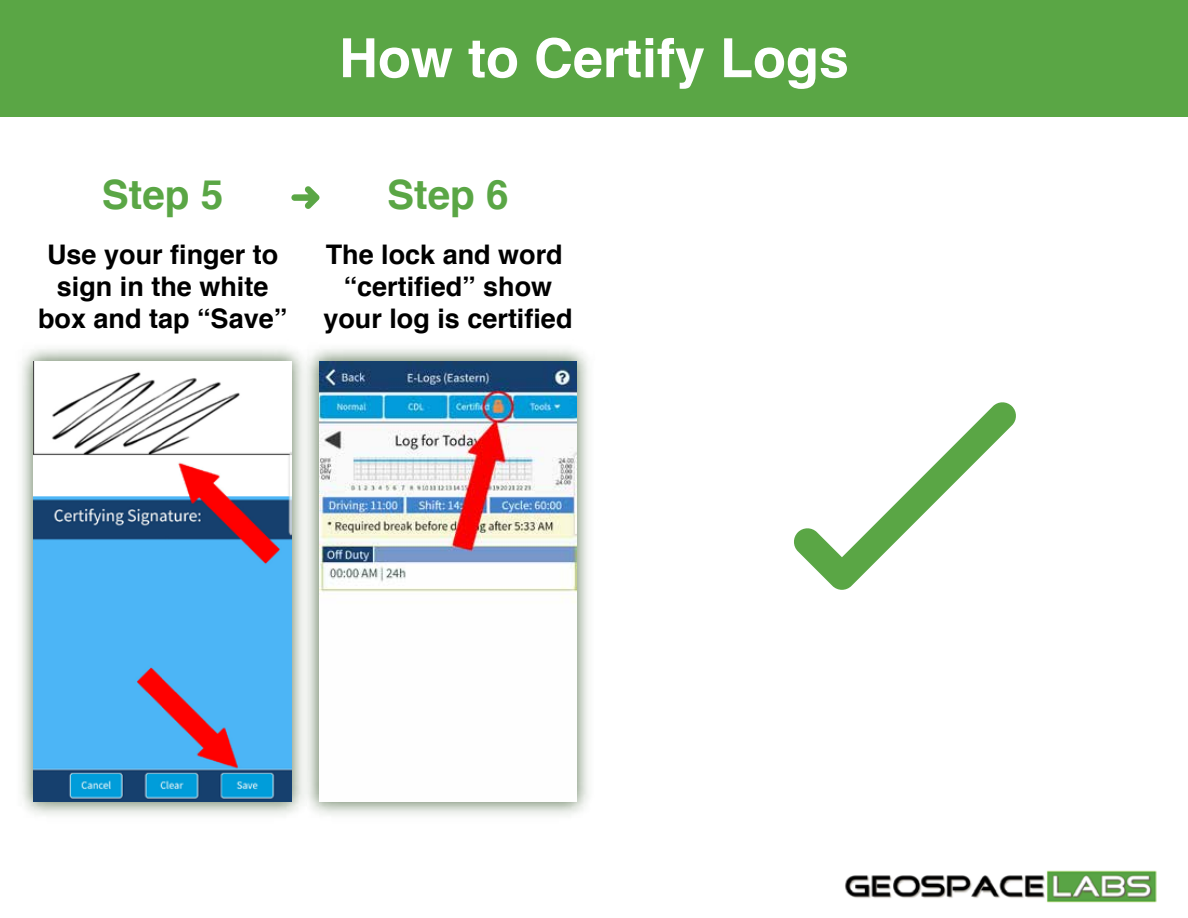
<style>
.page{position:relative;width:1188px;height:918px;background:#fff}
.page>*{position:absolute;margin:0;border:0;box-sizing:border-box;transform-origin:0 0}
.t1{font:700 54px "Helvetica";color:#fff}
.t2{font:700 40.5px "Helvetica";color:#5aa645}
.t3{font:700 27px/32.4px "Helvetica";color:#000;text-align:center}
</style>
<div class="page">
<img style="left:845px;top:870px;width:312px;height:33px">
<img style="left:315px;top:349px;width:274px;height:466px">
<img style="left:319px;top:362px;width:258px;height:439px">
<img style="left:22px;top:349px;width:293px;height:466px">
<img style="left:34px;top:362px;width:257px;height:439px">
<div style="left:0;top:0;width:1188px;height:116px;background:#5aa645"></div>
<svg style="left:291px;top:186px;width:29px;height:23px"></svg>
<svg style="left:794px;top:402px;width:222px;height:188px"></svg>
<h2 class="t2" style="left:102px;top:178px;width:123px">Step 5</h2>
<p class="t3" style="left:38px;top:240px;width:251px">Use your finger to sign in the white box and tap “Save”</p>
<h1 class="t1" style="left:339px;top:36px;width:512px">How to Certify Logs</h1>
<h2 class="t2" style="left:387px;top:178px;width:123px">Step 6</h2>
<p class="t3" style="left:323px;top:240px;width:251px">The lock and word “certified” show your log is certified</p>
</div>
